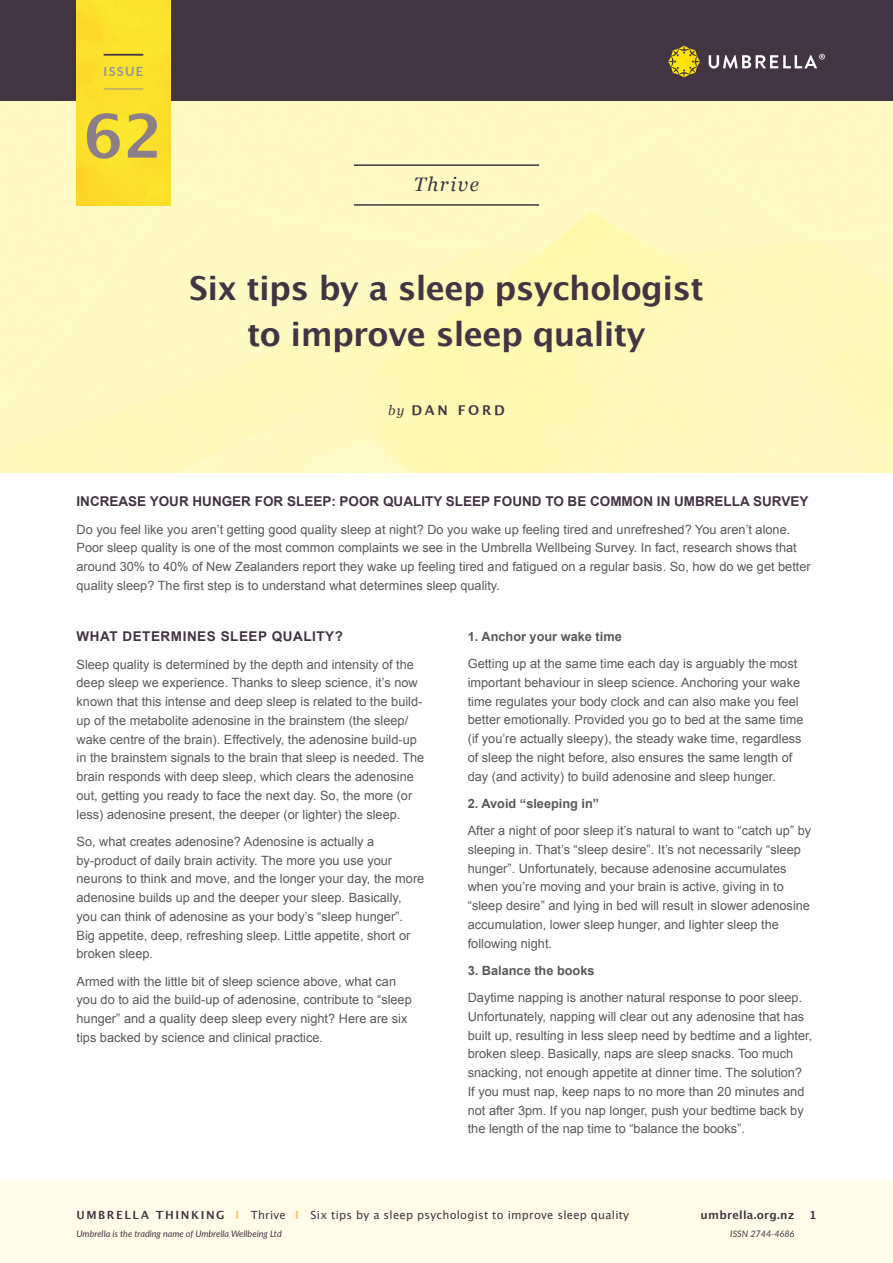
<style>
.page{position:relative;width:893px;height:1263px;background:#fff}
.page>*{position:absolute;margin:0;border:0;box-sizing:border-box;transform-origin:0 0}
.t1{font:700 60px "Lucida Grande";color:#8c7f89}
.t2{font:700 33px/45px "Lucida Grande";letter-spacing:-.02em;color:#433444;text-align:center}
.t3{font:italic 19.5px "Georgia";letter-spacing:.08em;color:#433444}
.t4{font:700 13.5px "Arial";color:#433444}
.t5{font:700 13.5px "Arial";letter-spacing:.04em;color:#433444}
.t6{font:700 13.5px "Lucida Grande";letter-spacing:.2em;color:#433444}
.t7{font:12.75px/18.8px "Arial";color:#58595b}
.t8{font:700 12.75px "Arial";color:#58595b}
.t9{font:700 12.75px "Lato";letter-spacing:.1em;color:#939598}
.t10{font:11.25px "Lucida Grande";letter-spacing:.02em;color:#433444}
.t11{font:700 11.25px "Lucida Grande";letter-spacing:.02em;color:#433444}
.t12{font:italic 9px "Lato";color:#433444}
.s1{font-family:"Georgia";font-weight:400;font-style:italic}
.s2{font-weight:700}
.s3{font-weight:700;color:#fbc851}
</style>
<div class="page">
<div style="left:0;top:1180px;width:893px;height:83px;background:#fffde9"></div>
<img style="left:0;top:101px;width:893px;height:371px">
<div style="left:0;top:0;width:893px;height:101px;background:#433444"></div>
<hr style="left:354px;top:164px;width:185px;height:2px;background:#433444">
<hr style="left:354px;top:204px;width:185px;height:2px;background:#433444">
<div style="left:77px;top:0;width:93px;height:205px;background:#fce02c"></div>
<hr style="left:104px;top:54px;width:39px;height:2px;background:#433444">
<hr style="left:104px;top:89px;width:39px;height:1px;background:#939598">
<svg style="left:668px;top:46px;width:32px;height:32px"></svg>
<svg style="left:708px;top:54px;width:117px;height:15px"></svg>
<p class="t9" style="left:104px;top:62px;width:41px">ISSUE</p>
<h1 class="t1" style="left:84px;top:87px;width:81px">62</h1>
<h3 class="t3" style="left:414px;top:170px;width:67px">Thrive</h3>
<h2 class="t2" style="left:189px;top:266px;width:516px">Six tips by a sleep psychologist to improve sleep quality</h2>
<p class="t6" style="left:388px;top:399px;width:118px"><span class="s1">by</span> DAN FORD</p>
<p class="t4" style="left:77px;top:493px;width:733px">INCREASE YOUR HUNGER FOR SLEEP: POOR QUALITY SLEEP FOUND TO BE COMMON IN UMBRELLA SURVEY</p>
<p class="t7" style="left:77px;top:520px;width:736px">Do you feel like you aren’t getting good quality sleep at night? Do you wake up feeling tired and unrefreshed? You aren’t alone.<br>Poor sleep quality is one of the most common complaints we see in the Umbrella Wellbeing Survey. In fact, research shows that around 30% to 40% of New Zealanders report they wake up feeling tired and fatigued on a regular basis. So, how do we get better quality sleep? The first step is to understand what determines sleep quality.</p>
<p class="t5" style="left:77px;top:628px;width:268px">WHAT DETERMINES SLEEP QUALITY?</p>
<p class="t7" style="left:77px;top:655px;width:349px">Sleep quality is determined by the depth and intensity of the deep sleep we experience. Thanks to sleep science, it’s now known that this intense and deep sleep is related to the build&shy;up of the metabolite adenosine in the brainstem (the sleep/ wake centre of the brain). Effectively, the adenosine build-up in the brainstem signals to the brain that sleep is needed. The brain responds with deep sleep, which clears the adenosine out, getting you ready to face the next day. So, the more (or less) adenosine present, the deeper (or lighter) the sleep.</p>
<p class="t7" style="left:77px;top:832px;width:349px">So, what creates adenosine? Adenosine is actually a by-product of daily brain activity. The more you use your neurons to think and move, and the longer your day, the more adenosine builds up and the deeper your sleep. Basically, you can think of adenosine as your body’s “sleep hunger”.<br>Big appetite, deep, refreshing sleep. Little appetite, short or broken sleep.</p>
<p class="t7" style="left:77px;top:972px;width:337px">Armed with the little bit of sleep science above, what can you do to aid the build-up of adenosine, contribute to “sleep hunger” and a quality deep sleep every night? Here are six tips backed by science and clinical practice.</p>
<p class="t8" style="left:468px;top:628px;width:155px">1. Anchor your wake time</p>
<p class="t7" style="left:468px;top:654px;width:337px">Getting up at the same time each day is arguably the most important behaviour in sleep science. Anchoring your wake time regulates your body clock and can also make you feel better emotionally. Provided you go to bed at the same time (if you’re actually sleepy), the steady wake time, regardless of sleep the night before, also ensures the same length of day (and activity) to build adenosine and sleep hunger.</p>
<p class="t8" style="left:468px;top:795px;width:133px">2. Avoid “sleeping in”</p>
<p class="t7" style="left:468px;top:821px;width:345px">After a night of poor sleep it’s natural to want to “catch up” by sleeping in. That’s “sleep desire”. It’s not necessarily “sleep hunger”. Unfortunately, because adenosine accumulates when you’re moving and your brain is active, giving in to “sleep desire” and lying in bed will result in slower adenosine accumulation, lower sleep hunger, and lighter sleep the following night.</p>
<p class="t8" style="left:468px;top:962px;width:128px">3. Balance the books</p>
<p class="t7" style="left:468px;top:988px;width:346px">Daytime napping is another natural response to poor sleep.<br>Unfortunately, napping will clear out any adenosine that has built up, resulting in less sleep need by bedtime and a lighter, broken sleep. Basically, naps are sleep snacks. Too much snacking, not enough appetite at dinner time. The solution?<br>If you must nap, keep naps to no more than 20 minutes and not after 3pm. If you nap longer, push your bedtime back by the length of the nap time to “balance the books”.</p>
<p class="t10" style="left:77px;top:1208px;width:554px"><span class="s2">UMBRELLA THINKING</span> <span class="s3">I</span> Thrive <span class="s3">I</span> Six tips by a sleep psychologist to improve sleep quality</p>
<p class="t11" style="left:701px;top:1205px;width:95px">umbrella.org.nz</p>
<p class="t12" style="left:730px;top:1227px;width:66px">ISSN 2744-4686</p>
<p class="t12" style="left:77px;top:1227px;width:207px">Umbrella is the trading name of Umbrella Wellbeing Ltd</p>
<p class="t11" style="left:809px;top:1205px;width:9px">1</p>
</div>
